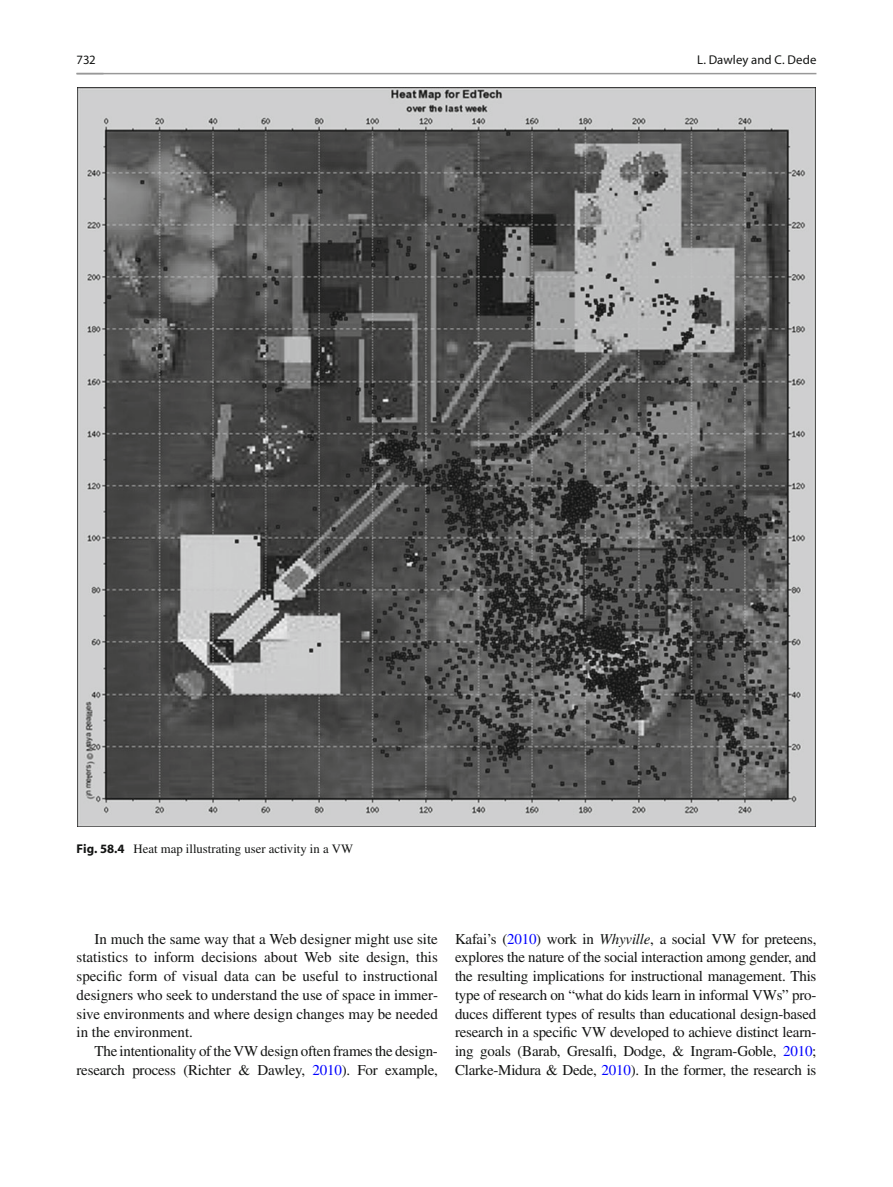
<style>
.page{position:relative;width:893px;height:1187px;background:#fff}
.page>*{position:absolute;margin:0;border:0;box-sizing:border-box;transform-origin:0 0}
.t1{font:15px/18.8px "Times";letter-spacing:-.015em;color:#131413;text-align:justify}
.t2{font:12.75px "Times";color:#131413}
.t3{font:12.75px "Myriad";letter-spacing:.005em;color:#131413}
.s1{font-family:"Myriad";font-weight:700}
.s2{color:#00f}
.s3{font-style:italic}
</style>
<div class="page">
<hr style="left:77px;top:73px;width:739px;height:1px;background:#989898">
<img style="left:77px;top:88px;width:738px;height:738px">
<p class="t3" style="left:77px;top:55px;width:21px">732</p>
<p class="t3" style="left:697px;top:55px;width:121px">L. Dawley and C. Dede</p>
<p class="t2" style="left:77px;top:844px;width:278px"><span class="s1">Fig. 58.4</span> Heat map illustrating user activity in a VW</p>
<p class="t1" style="left:77px;top:930px;width:363px;text-indent:18px">In much the same way that a Web designer might use site statistics to inform decisions about Web site design, this speci fi c form of visual data can be useful to instructional designers who seek to understand the use of space in immer&shy;sive environments and where design changes may be needed in the environment.</p>
<p class="t1" style="left:77px;top:1043px;width:363px;text-align:right">The intentionality of the VW design often frames the design&shy;research process (Richter &amp; Dawley, <span class="s2">2010</span> ) . For example,</p>
<p class="t1" style="left:455px;top:930px;width:363px">Kafai’s ( <span class="s2">2010</span> ) work in <span class="s3">Whyville</span> , a social VW for preteens, explores the nature of the social interaction among gender, and the resulting implications for instructional management. This type of research on “what do kids learn in informal VWs” pro&shy;duces different types of results than educational design-based research in a speci fi c VW developed to achieve distinct learn&shy;ing goals (Barab, Gresal fi , Dodge, &amp; Ingram-Goble, <span class="s2">2010</span> ; Clarke-Midura &amp; Dede, <span class="s2">2010</span> ) . In the former, the research is</p>
</div>
